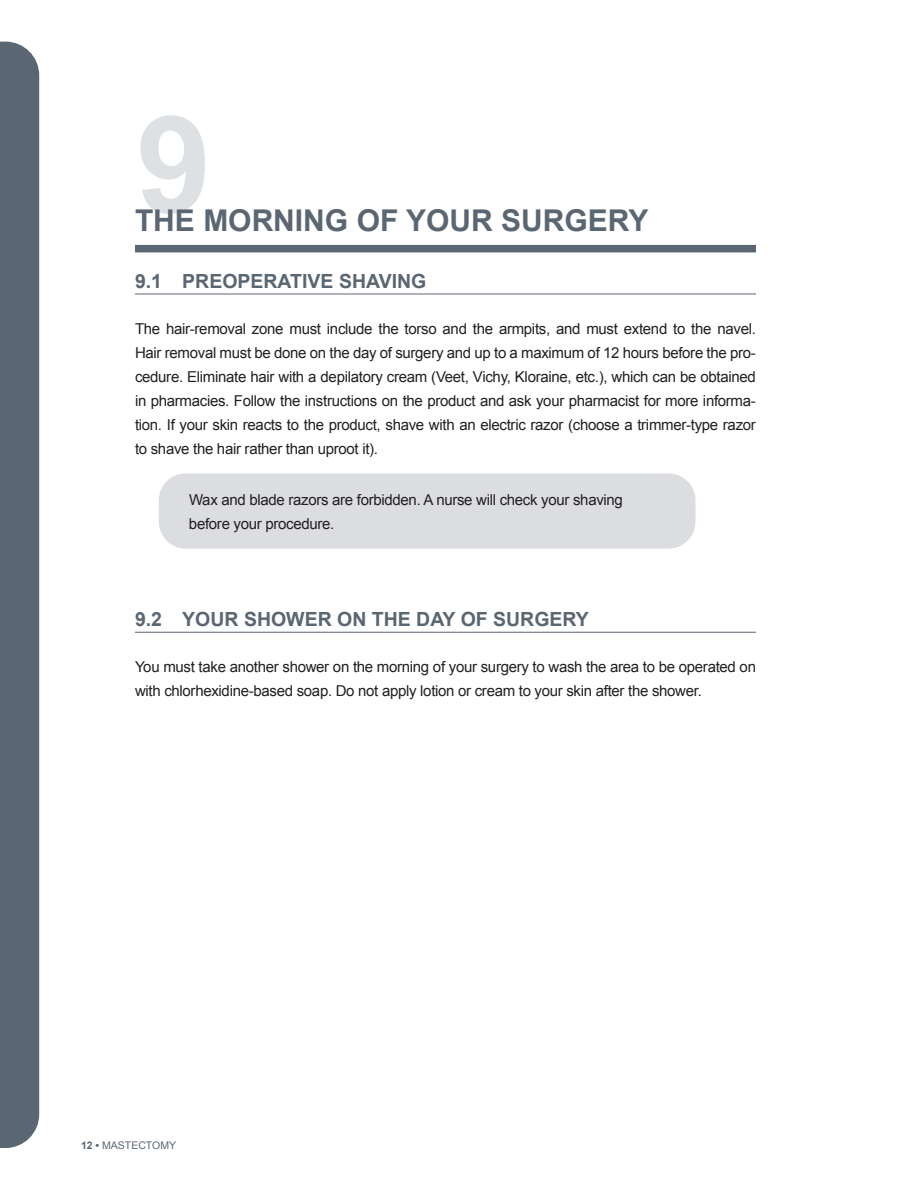
<style>
.page{position:relative;width:918px;height:1188px;background:#fff}
.page>*{position:absolute;margin:0;border:0;box-sizing:border-box;transform-origin:0 0}
.t1{font:700 135px "Arial";color:#5a6671}
.t2{font:700 30px "Arial";color:#5a6671}
.t3{font:700 19.5px "Arial";color:#5a6671}
.t4{font:15px/24px "Arial";letter-spacing:-.02em;color:#231f20}
.t5{font:10.5px "Arial";color:#5a6671}
.s1{font-weight:700}
</style>
<div class="page">
<div style="left:0;top:42px;width:39px;height:1106px;background:#5a6671"></div>
<div style="left:159px;top:473px;width:537px;height:76px;background:#dcdde0;border-radius:27px"></div>
<hr style="left:135px;top:294px;width:621px;height:1px;background:#5a6671">
<hr style="left:135px;top:632px;width:621px;height:1px;background:#5a6671">
<div style="left:135px;top:245px;width:621px;height:7px;background:#5a6671"></div>
<h1 class="t1" style="left:136px;top:89px;width:77px">9</h1>
<h2 class="t2" style="left:135px;top:204px;width:515px">THE MORNING OF YOUR SURGERY</h2>
<h3 class="t3" style="left:135px;top:270px;width:293px">9.1 PREOPERATIVE SHAVING</h3>
<p class="t4" style="left:135px;top:317px;width:622px;text-align:justify">The hair-removal zone must include the torso and the armpits, and must extend to the navel.<br>Hair removal must be done on the day of surgery and up to a maximum of 12 hours before the pro&shy;cedure. Eliminate hair with a depilatory cream (Veet, Vichy, Kloraine, etc. ), which can be obtained in pharmacies. Follow the instructions on the product and ask your pharmacist for more informa&shy;tion. If your skin reacts to the product, shave with an electric razor (choose a trimmer-type razor to shave the hair rather than uproot it).</p>
<p class="t4" style="left:189px;top:488px;width:435px">Wax and blade razors are forbidden. A nurse will check your shaving before your procedure.</p>
<h3 class="t3" style="left:135px;top:608px;width:455px">9.2 YOUR SHOWER ON THE DAY OF SURGERY</h3>
<p class="t4" style="left:135px;top:655px;width:623px">You must take another shower on the morning of your surgery to wash the area to be operated on with chlorhexidine-based soap. Do not apply lotion or cream to your skin after the shower.</p>
<p class="t5" style="left:81px;top:1140px;width:97px"><span class="s1">12 •</span> MASTECTOMY</p>
</div>
